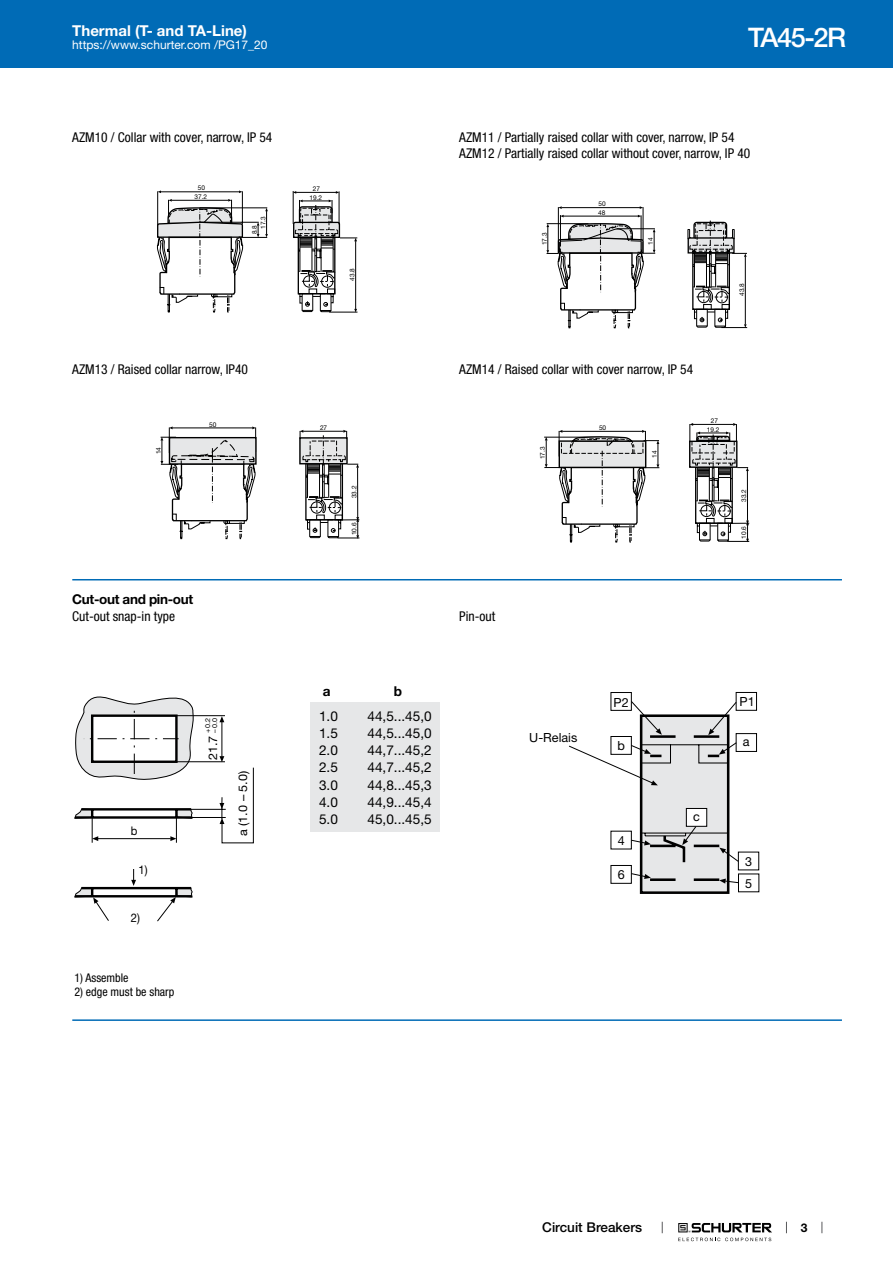
<style>
.page{position:relative;width:893px;height:1263px;background:#fff}
.page>*{position:absolute;margin:0;border:0;box-sizing:border-box;transform-origin:0 0}
.t1{font:500 27px "Helvetica Neue LT";letter-spacing:-.05em;color:#fff}
.t2{font:700 15px "Helvetica Neue LT";color:#fff}
.t3{font:13.65px "Helvetica Neue LT";color:#000}
.t4{font:700 13.65px "Helvetica Neue LT";color:#000}
.t5{font:condensed 13.5px/15.8px "Helvetica Neue LT";color:#000}
.t6{font:700 13.5px "Helvetica Neue LT";letter-spacing:-.025em;color:#000}
.t7{font:500 13.5px "Helvetica Neue LT";color:#000}
.t8{font:12.6px/21.9px "Helvetica Neue LT";color:#000}
.t9{font:12px "Helvetica Neue LT";color:#fff}
.t10{font:condensed 12px "Helvetica Neue LT";color:#000}
.t11{font:700 12px "Helvetica Neue LT";color:#000}
.t12{font:11.85px "Helvetica Neue LT";color:#000;scale:1.06 1}
.t13{font:11.85px "Helvetica Neue LT";color:#000;scale:.94 1}
.t14{font:6.75px/6.8px "Helvetica Neue LT";color:#000;scale:1.06 1}
.t15{font:6.45px "Helvetica Neue LT";color:#000}
</style>
<div class="page">
<svg style="left:678px;top:1223px;width:94px;height:18px"></svg>
<div style="left:0;top:0;width:893px;height:68px;background:#006bb6"></div>
<hr style="left:293px;top:191px;width:1px;height:33px;background:#000">
<hr style="left:296px;top:192px;width:40px;height:1px;background:#000">
<hr style="left:339px;top:191px;width:1px;height:33px;background:#000">
<svg style="left:157px;top:190px;width:111px;height:123px"></svg>
<svg style="left:292px;top:200px;width:65px;height:113px"></svg>
<svg style="left:546px;top:206px;width:110px;height:122px"></svg>
<hr style="left:617px;top:228px;width:38px;height:1px;background:#000">
<svg style="left:687px;top:221px;width:60px;height:107px"></svg>
<svg style="left:160px;top:426px;width:97px;height:113px"></svg>
<div style="left:299px;top:437px;width:49px;height:27px;border:1px solid #000"></div>
<svg style="left:300px;top:430px;width:59px;height:109px"></svg>
<svg style="left:544px;top:430px;width:116px;height:112px"></svg>
<div style="left:689px;top:441px;width:48px;height:27px;border:1px solid #000"></div>
<svg style="left:690px;top:423px;width:59px;height:119px"></svg>
<hr style="left:72px;top:579px;width:770px;height:1px;background:#006bb6">
<div style="left:310px;top:702px;width:130px;height:130px;background:#e6e7e8"></div>
<svg style="left:74px;top:696px;width:180px;height:147px"></svg>
<svg style="left:157px;top:887px;width:36px;height:35px"></svg>
<svg style="left:74px;top:888px;width:35px;height:33px"></svg>
<hr style="left:81px;top:887px;width:110px;height:2px;background:#000">
<hr style="left:75px;top:895px;width:117px;height:2px;background:#000">
<svg style="left:131px;top:869px;width:5px;height:17px"></svg>
<div style="left:640px;top:714px;width:89px;height:180px;background:#e6e7e8;border:3px solid #000"></div>
<div style="left:611px;top:692px;width:21px;height:19px;border:1px solid #000"></div>
<div style="left:736px;top:692px;width:21px;height:18px;border:1px solid #000"></div>
<div style="left:736px;top:733px;width:21px;height:19px;border:1px solid #000"></div>
<svg style="left:569px;top:701px;width:170px;height:183px"></svg>
<hr style="left:72px;top:1019px;width:770px;height:2px;background:#006bb6">
<p class="t2" style="left:72px;top:21px;width:176px">Thermal (T- and TA-Line)</p>
<p class="t9" style="left:72px;top:38px;width:197px">https://www.schurter.com /PG17_20</p>
<p class="t5" style="left:72px;top:130px;width:202px">AZM10 / Collar with cover, narrow, IP 54</p>
<p class="t15" style="left:198px;top:184px;width:9px">50</p>
<p class="t15" style="left:195px;top:193px;width:14px">37.2</p>
<p class="t15" style="left:259px;top:229px;width:14px;rotate:-90deg">17.3</p>
<p class="t15" style="left:251px;top:234px;width:11px;rotate:-90deg">8.8</p>
<p class="t5" style="left:72px;top:361px;width:177px">AZM13 / Raised collar narrow, IP40</p>
<p class="t15" style="left:155px;top:454px;width:9px;rotate:-90deg">14</p>
<p class="t15" style="left:209px;top:421px;width:9px">50</p>
<p class="t6" style="left:72px;top:591px;width:122px">Cut-out and pin-out</p>
<p class="t5" style="left:72px;top:608px;width:104px">Cut-out snap-in type</p>
<p class="t13" style="left:131px;top:824px;width:9px">b</p>
<p class="t13" style="left:139px;top:862px;width:11px">1)</p>
<p class="t13" style="left:131px;top:911px;width:11px">2)</p>
<p class="t10" style="left:74px;top:971px;width:56px">1) Assemble</p>
<p class="t10" style="left:74px;top:985px;width:101px">2) edge must be sharp</p>
<p class="t14" style="left:204px;top:732px;width:15px;rotate:-90deg">+0.2 –0.0</p>
<p class="t12" style="left:206px;top:760px;width:25px;rotate:-90deg">21.7</p>
<p class="t12" style="left:236px;top:836px;width:63px;rotate:-90deg">a (1.0 – 5.0)</p>
<h1 class="t1" style="left:748px;top:21px;width:99px">TA45-2R</h1>
<p class="t15" style="left:313px;top:185px;width:9px">27</p>
<p class="t15" style="left:309px;top:194px;width:14px">19.2</p>
<p class="t15" style="left:348px;top:281px;width:14px;rotate:-90deg">43.8</p>
<p class="t15" style="left:320px;top:424px;width:9px">27</p>
<p class="t15" style="left:350px;top:498px;width:14px;rotate:-90deg">33.2</p>
<p class="t15" style="left:350px;top:535px;width:14px;rotate:-90deg">10.6</p>
<p class="t5" style="left:459px;top:130px;width:293px">AZM11 / Partially raised collar with cover, narrow, IP 54<br>AZM12 / Partially raised collar without cover, narrow, IP 40</p>
<p class="t15" style="left:598px;top:200px;width:9px">50</p>
<p class="t15" style="left:598px;top:209px;width:9px">48</p>
<p class="t15" style="left:541px;top:245px;width:14px;rotate:-90deg">17.3</p>
<p class="t15" style="left:647px;top:245px;width:9px;rotate:-90deg">14</p>
<p class="t15" style="left:738px;top:296px;width:14px;rotate:-90deg">43.8</p>
<p class="t5" style="left:459px;top:361px;width:235px">AZM14 / Raised collar with cover narrow, IP 54</p>
<p class="t15" style="left:539px;top:459px;width:14px;rotate:-90deg">17.3</p>
<p class="t15" style="left:599px;top:424px;width:9px">50</p>
<p class="t15" style="left:651px;top:458px;width:9px;rotate:-90deg">14</p>
<p class="t15" style="left:711px;top:417px;width:9px">27</p>
<p class="t15" style="left:707px;top:426px;width:14px">19.2</p>
<p class="t15" style="left:740px;top:502px;width:14px;rotate:-90deg">33.2</p>
<p class="t15" style="left:740px;top:539px;width:14px;rotate:-90deg">10.6</p>
<p class="t4" style="left:323px;top:683px;width:9px">a</p>
<p class="t4" style="left:394px;top:683px;width:10px">b</p>
<p class="t3" style="left:319px;top:708px;width:20px">1.0</p>
<p class="t3" style="left:367px;top:708px;width:66px">44,5...45,0</p>
<p class="t3" style="left:319px;top:725px;width:20px">1.5</p>
<p class="t3" style="left:367px;top:725px;width:66px">44,5...45,0</p>
<p class="t3" style="left:319px;top:742px;width:20px">2.0</p>
<p class="t3" style="left:367px;top:742px;width:66px">44,7...45,2</p>
<p class="t3" style="left:319px;top:759px;width:20px">2.5</p>
<p class="t3" style="left:367px;top:759px;width:66px">44,7...45,2</p>
<p class="t3" style="left:319px;top:776px;width:20px">3.0</p>
<p class="t3" style="left:367px;top:776px;width:66px">44,8...45,3</p>
<p class="t3" style="left:319px;top:793px;width:20px">4.0</p>
<p class="t3" style="left:367px;top:793px;width:66px">44,9...45,4</p>
<p class="t3" style="left:319px;top:810px;width:20px">5.0</p>
<p class="t3" style="left:367px;top:810px;width:66px">45,0...45,5</p>
<p class="t5" style="left:459px;top:608px;width:37px">Pin-out</p>
<p class="t8" style="left:529px;top:727px;width:50px">U-Relais</p>
<p class="t8" style="left:614px;top:691px;width:17px">P2</p>
<p class="t8" style="left:617px;top:734px;width:9px">b</p>
<p class="t8" style="left:618px;top:829px;width:9px">4</p>
<p class="t8" style="left:618px;top:863px;width:9px">6</p>
<p class="t8" style="left:693px;top:805px;width:8px">c</p>
<p class="t8" style="left:739px;top:690px;width:17px">P1</p>
<p class="t8" style="left:743px;top:731px;width:8px">a</p>
<p class="t8" style="left:745px;top:850px;width:9px">3<br>5</p>
<p class="t7" style="left:542px;top:1219px;width:101px">Circuit Breakers</p>
<p class="t11" style="left:801px;top:1220px;width:8px">3</p>
</div>
